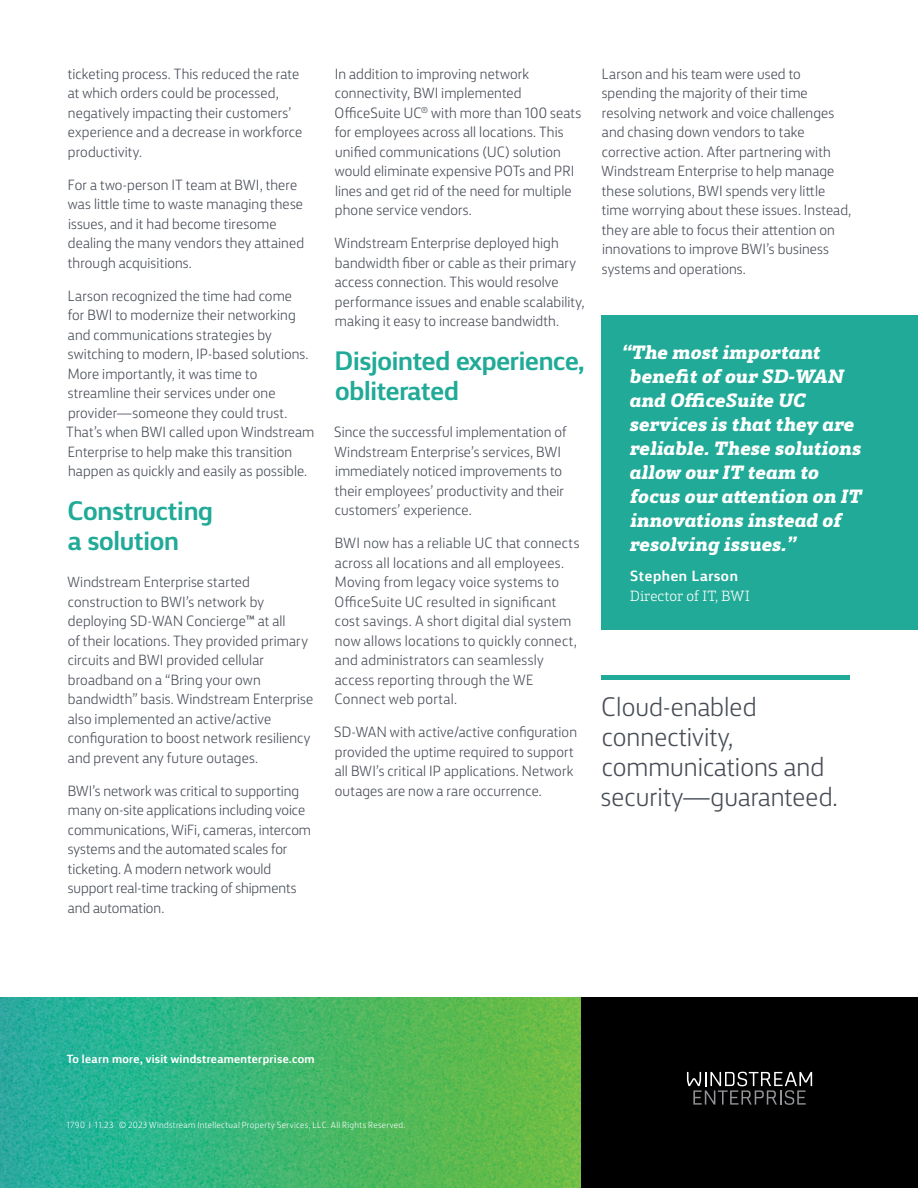
<style>
.page{position:relative;width:918px;height:1188px;background:#fff}
.page>*{position:absolute;margin:0;border:0;box-sizing:border-box;transform-origin:0 0}
.t1{font:300 27px/30px "FS Silas Sans";color:#474c55}
.t2{font:700 27px/30px "FS Silas Sans";letter-spacing:-.01em;color:#20aa97}
.t3{font:italic 800 19.5px/24px "FS Silas Slab";color:#fff}
.t4{font:300 15px/19.5px "FS Silas Sans";letter-spacing:.005em;color:#474c55}
.t5{font:300 15px "FS Silas Slab";color:#fff}
.t6{font:700 15px "FS Silas Sans";letter-spacing:.04em;color:#fff}
.t7{font:700 12px "FS Silas Sans";letter-spacing:.025em;color:#fff}
.t8{font:300 9px "FS Silas Sans";letter-spacing:.035em;color:#fff}
</style>
<div class="page">
<hr style="left:602px;top:675px;width:248px;height:4px;background:#20aa97">
<img style="left:0;top:998px;width:582px;height:190px">
<div style="left:582px;top:998px;width:336px;height:190px;background:#000"></div>
<svg style="left:687px;top:1072px;width:125px;height:33px"></svg>
<div style="left:602px;top:316px;width:316px;height:314px;background:#20aa97"></div>
<p class="t4" style="left:68px;top:63px;width:236px">ticketing process. This reduced the rate at which orders could be processed, negatively impacting their customers’ experience and a decrease in workforce productivity.</p>
<p class="t4" style="left:68px;top:174px;width:238px">For a two-person IT team at BWI, there was little time to waste managing these issues, and it had become tiresome dealing the many vendors they attained through acquisitions.</p>
<p class="t4" style="left:66px;top:285px;width:250px">Larson recognized the time had come<br>for BWI to modernize their networking and communications strategies by switching to modern, IP-based solutions.<br>More importantly, it was time to streamline their services under one provider—someone they could trust.<br>That’s when BWI called upon Windstream Enterprise to help make this transition happen as quickly and easily as possible.</p>
<h1 class="t2" style="left:68px;top:493px;width:147px">Constructing a solution</h1>
<p class="t4" style="left:68px;top:571px;width:247px">Windstream Enterprise started construction to BWI’s network by deploying SD-WAN Concierge™ at all<br>of their locations. They provided primary circuits and BWI provided cellular broadband on a “Bring your own bandwidth” basis. Windstream Enterprise also implemented an active/active configuration to boost network resiliency and prevent any future outages.</p>
<p class="t4" style="left:68px;top:780px;width:245px">BWI’s network was critical to supporting many on-site applications including voice communications, WiFi, cameras, intercom systems and the automated scales for ticketing. A modern network would support real-time tracking of shipments and automation.</p>
<p class="t4" style="left:335px;top:63px;width:248px">In addition to improving network connectivity, BWI implemented OfficeSuite UC<sup>®</sup> with more than 100 seats for employees across all locations. This unified communications (UC) solution would eliminate expensive POTs and PRI lines and get rid of the need for multiple phone service vendors.</p>
<p class="t4" style="left:335px;top:232px;width:252px">Windstream Enterprise deployed high bandwidth fiber or cable as their primary access connection. This would resolve performance issues and enable scalability, making it easy to increase bandwidth.</p>
<h1 class="t2" style="left:335px;top:343px;width:251px">Disjointed experience, obliterated</h1>
<p class="t4" style="left:334px;top:421px;width:234px">Since the successful implementation of Windstream Enterprise’s services, BWI immediately noticed improvements to their employees’ productivity and their customers’ experience.</p>
<p class="t4" style="left:335px;top:532px;width:246px">BWI now has a reliable UC that connects across all locations and all employees.<br>Moving from legacy voice systems to OfficeSuite UC resulted in significant cost savings. A short digital dial system now allows locations to quickly connect, and administrators can seamlessly access reporting through the WE Connect web portal.</p>
<p class="t4" style="left:334px;top:721px;width:245px">SD-WAN with active/active configuration provided the uptime required to support all BWI’s critical IP applications. Network outages are now a rare occurrence.</p>
<p class="t4" style="left:602px;top:63px;width:251px">Larson and his team were used to spending the majority of their time resolving network and voice challenges and chasing down vendors to take corrective action. After partnering with Windstream Enterprise to help manage these solutions, BWI spends very little time worrying about these issues. Instead, they are able to focus their attention on innovations to improve BWI’s business systems and operations.</p>
<h2 class="t3" style="left:629px;top:339px;width:234px;text-indent:-8px">“The most important benefit of our SD-WAN and OfficeSuite UC services is that they are reliable. These solutions allow our IT team to focus our attention on IT innovations instead of resolving issues.”</h2>
<p class="t6" style="left:630px;top:563px;width:109px">Stephen Larson</p>
<p class="t5" style="left:630px;top:584px;width:122px">Director of IT, BWI</p>
<h1 class="t1" style="left:601px;top:690px;width:238px">Cloud-enabled connectivity, communications and security—guaranteed.</h1>
<p class="t7" style="left:67px;top:1048px;width:249px">To learn more, visit windstreamenterprise.com</p>
<p class="t8" style="left:67px;top:1118px;width:340px">1790 I 11.23 © 2023 Windstream Intellectual Property Services, LLC. All Rights Reserved.</p>
</div>
